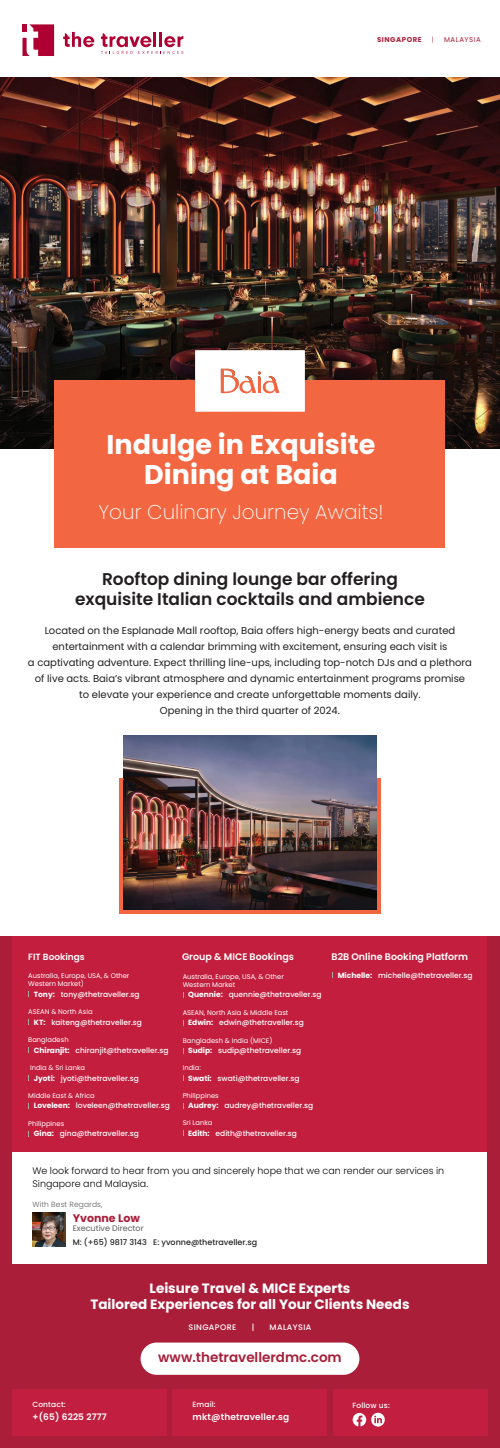
<style>
.page{position:relative;width:500px;height:1448px;background:#fff}
.page>*{position:absolute;margin:0;border:0;box-sizing:border-box;transform-origin:0 0}
.t1{font:700 27px/30.5px "Poppins";color:#fff;text-align:center}
.t2{font:200 20px "Poppins";color:#fff}
.t3{font:600 17px/20.4px "Poppins";color:#231f20;text-align:center}
.t4{font:700 13.5px/16px "Poppins";color:#fff;text-align:center}
.t5{font:600 13.5px "Poppins";color:#a81d38}
.t6{font:700 11px "Poppins";color:#aa1d39}
.t7{font:10px/16px "Poppins";color:#231f20;text-align:center}
.t8{font:300 9.5px/12.5px "Poppins";color:#050504}
.t9{font:600 9.5px "Poppins";color:#fff}
.t10{font:600 9px "Poppins";letter-spacing:.015em;color:#fff}
.t11{font:500 8px "Poppins";color:#252525}
.t12{font:500 8px "Poppins";letter-spacing:.05em;color:#fff}
.t13{font:8px "Poppins";color:#5c5c5c}
.t14{font:500 7.5px "Poppins";color:#fff}
.t15{font:300 7.5px "Poppins";letter-spacing:.015em;color:#5e5e5d}
.t16{font:700 7px "Poppins";letter-spacing:.075em;color:#ab1e39}
.t17{font:7px "Poppins";letter-spacing:.075em;color:#ab1e39}
.t18{font:300 7px "Poppins";color:#ab1e39}
.t19{font:6.75px/8px "Poppins";color:#fff}
.s1{font-weight:700}
</style>
<div class="page">
<div style="left:22px;top:24px;width:5px;height:8px;background:#ae0032"></div>
<svg style="left:23px;top:24px;width:31px;height:32px"></svg>
<svg style="left:63px;top:32px;width:31px;height:15px"></svg>
<hr style="left:153px;top:32px;width:3px;height:15px;background:#ae0032">
<hr style="left:159px;top:32px;width:3px;height:15px;background:#ae0032">
<svg style="left:101px;top:33px;width:82px;height:21px"></svg>
<div style="left:0;top:936px;width:500px;height:511px;background:#ab1e39"></div>
<div style="left:12px;top:936px;width:476px;height:216px;background:#c31e3d"></div>
<div style="left:12px;top:1152px;width:476px;height:111px;background:#fff"></div>
<img style="left:32px;top:1212px;width:34px;height:34px">
<div style="left:141px;top:1342px;width:218px;height:32px;background:#fff;border-radius:16px"></div>
<div style="left:12px;top:1389px;width:155px;height:46px;background:#c21e3f"></div>
<div style="left:173px;top:1389px;width:154px;height:46px;background:#c21e3f"></div>
<div style="left:333px;top:1389px;width:155px;height:46px;background:#c21e3f"></div>
<svg style="left:353px;top:1412px;width:32px;height:14px"></svg>
<img style="left:0;top:78px;width:500px;height:370px">
<div style="left:54px;top:380px;width:391px;height:168px;background:#f26741"></div>
<svg style="left:195px;top:350px;width:110px;height:61px"></svg>
<div style="left:119px;top:778px;width:262px;height:135px;background:linear-gradient(to right,#f26741,#f26741)"></div>
<img style="left:123px;top:735px;width:254px;height:174px">
<p class="t16" style="left:377px;top:35px;width:46px">SINGAPORE</p>
<p class="t18" style="left:432px;top:35px;width:3px">|</p>
<p class="t17" style="left:444px;top:35px;width:38px">MALAYSIA</p>
<h1 class="t1" style="left:107px;top:429px;width:270px">Indulge in Exquisite<br>Dining at Baia</h1>
<h2 class="t2" style="left:98px;top:500px;width:287px">Your Culinary Journey Awaits!</h2>
<h3 class="t3" style="left:75px;top:568px;width:351px">Rooftop dining lounge bar offering exquisite Italian cocktails and ambience</h3>
<p class="t7" style="left:28px;top:622px;width:446px">Located on the Esplanade Mall rooftop, Baia offers high-energy beats and curated entertainment with a calendar brimming with excitement, ensuring each visit is<br>a captivating adventure. Expect thrilling line-ups, including top-notch DJs and a plethora of live acts. Baia’s vibrant atmosphere and dynamic entertainment programs promise<br>to elevate your experience and create unforgettable moments daily.<br>Opening in the third quarter of 2024.</p>
<p class="t10" style="left:28px;top:951px;width:58px">FIT Bookings</p>
<p class="t19" style="left:28px;top:971px;width:103px">Australia, Europe, USA, &amp; Other<br>Western Market)</p>
<p class="t14" style="left:34px;top:989px;width:107px"><span class="s1">Tony:</span> tony@thetraveller.sg</p>
<p class="t19" style="left:28px;top:1007px;width:66px">ASEAN &amp; North Asia</p>
<p class="t14" style="left:34px;top:1017px;width:110px"><span class="s1">KT:</span> kaiteng@thetraveller.sg</p>
<p class="t19" style="left:28px;top:1035px;width:42px">Bangladesh</p>
<p class="t14" style="left:34px;top:1045px;width:136px"><span class="s1">Chiranjit:</span> chiranjit@thetraveller.sg</p>
<p class="t19" style="left:30px;top:1063px;width:57px">India &amp; Sri Lanka</p>
<p class="t14" style="left:34px;top:1073px;width:107px"><span class="s1">Jyoti:</span> jyoti@thetraveller.sg</p>
<p class="t19" style="left:28px;top:1091px;width:68px">Middle East &amp; Africa</p>
<p class="t14" style="left:34px;top:1101px;width:138px"><span class="s1">Loveleen:</span> loveleen@thetraveller.sg</p>
<p class="t19" style="left:28px;top:1119px;width:38px">Philippines</p>
<p class="t14" style="left:34px;top:1129px;width:107px"><span class="s1">Gina:</span> gina@thetraveller.sg</p>
<p class="t9" style="left:182px;top:951px;width:113px">Group &amp; MICE Bookings</p>
<p class="t19" style="left:183px;top:972px;width:103px">Australia, Europe, USA, &amp; Other<br>Western Market</p>
<p class="t14" style="left:188px;top:990px;width:135px"><span class="s1">Quennie:</span> quennie@thetraveller.sg</p>
<p class="t19" style="left:183px;top:1008px;width:107px">ASEAN, North Asia &amp; Middle East</p>
<p class="t14" style="left:188px;top:1018px;width:117px"><span class="s1">Edwin:</span> edwin@thetraveller.sg</p>
<p class="t19" style="left:183px;top:1036px;width:91px">Bangladesh &amp; India (MICE)</p>
<p class="t14" style="left:188px;top:1046px;width:115px"><span class="s1">Sudip:</span> sudip@thetraveller.sg</p>
<p class="t19" style="left:183px;top:1091px;width:38px">Philippines</p>
<p class="t14" style="left:188px;top:1101px;width:127px"><span class="s1">Audrey:</span> audrey@thetraveller.sg</p>
<p class="t19" style="left:183px;top:1063px;width:20px">India:</p>
<p class="t14" style="left:188px;top:1073px;width:113px"><span class="s1">Swati:</span> swati@thetraveller.sg</p>
<p class="t19" style="left:183px;top:1118px;width:31px">Sri Lanka</p>
<p class="t14" style="left:188px;top:1128px;width:110px"><span class="s1">Edith:</span> edith@thetraveller.sg</p>
<p class="t9" style="left:332px;top:951px;width:138px">B2B Online Booking Platform</p>
<p class="t14" style="left:338px;top:971px;width:136px"><span class="s1">Michelle:</span> michelle@thetraveller.sg</p>
<p class="t8" style="left:32px;top:1164px;width:413px">We look forward to hear from you and sincerely hope that we can render our services in<br>Singapore and Malaysia.</p>
<p class="t15" style="left:32px;top:1199px;width:72px">With Best Regards,</p>
<h3 class="t6" style="left:73px;top:1211px;width:68px">Yvonne Low</h3>
<p class="t13" style="left:73px;top:1223px;width:72px">Executive Director</p>
<p class="t11" style="left:73px;top:1237px;width:186px">M: (+65) 9817 3143 E: yvonne@thetraveller.sg</p>
<h3 class="t4" style="left:90px;top:1279px;width:321px">Leisure Travel &amp; MICE Experts<br>Tailored Experiences for all Your Clients Needs</h3>
<p class="t12" style="left:188px;top:1322px;width:49px">SINGAPORE</p>
<p class="t12" style="left:252px;top:1322px;width:4px">|</p>
<p class="t12" style="left:270px;top:1322px;width:43px">MALAYSIA</p>
<h3 class="t5" style="left:158px;top:1349px;width:185px">www.thetravellerdmc.com</h3>
<p class="t14" style="left:32px;top:1400px;width:35px">Contact:</p>
<p class="t10" style="left:32px;top:1411px;width:76px">+(65) 6225 2777</p>
<p class="t14" style="left:193px;top:1400px;width:25px">Email:</p>
<p class="t10" style="left:193px;top:1411px;width:98px">mkt@thetraveller.sg</p>
<p class="t14" style="left:353px;top:1400px;width:39px">Follow us:</p>
</div>
